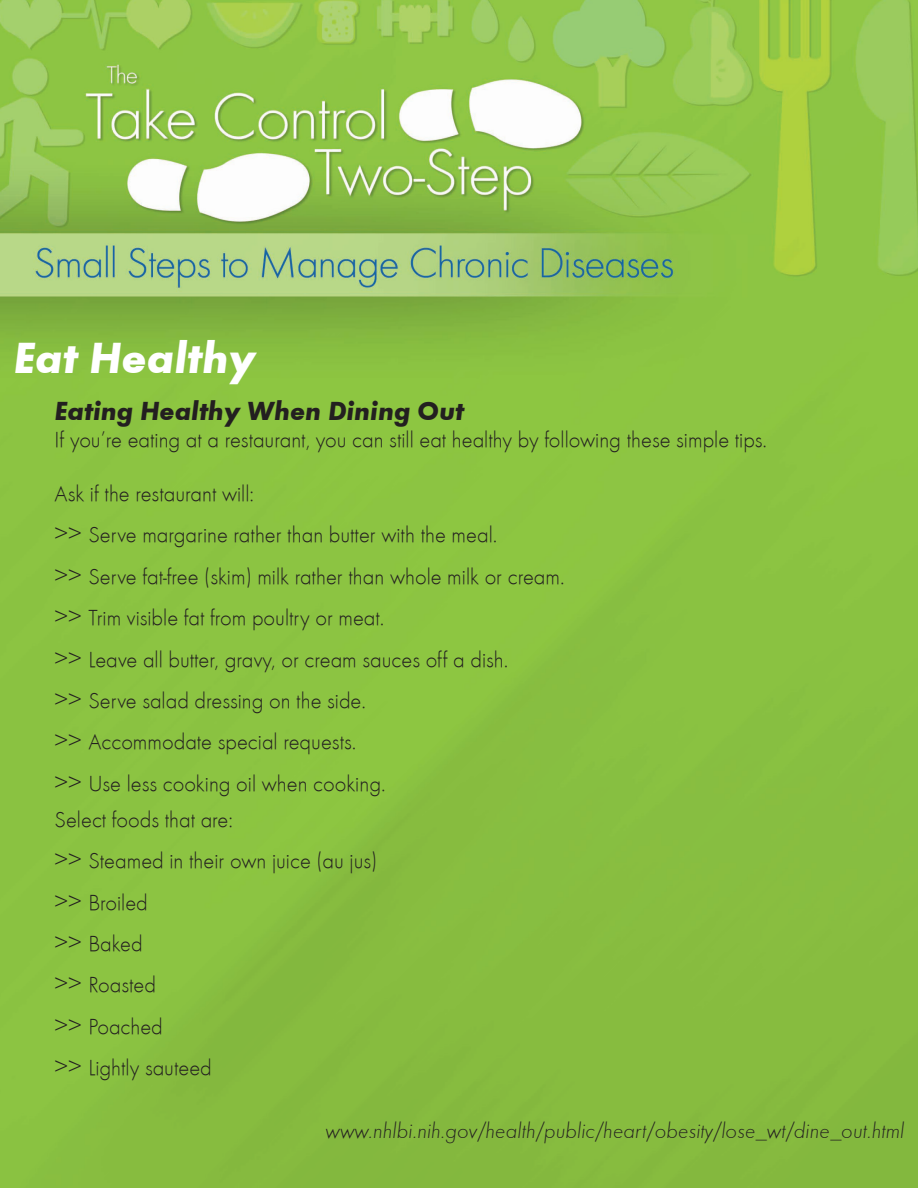
<style>
.page{position:relative;width:918px;height:1188px;background:#fff}
.page>*{position:absolute;margin:0;border:0;box-sizing:border-box;transform-origin:0 0}
.t1{font:italic 45px "Function LH Heavy";color:#fff}
.t2{font:italic 27px "Function LH Heavy";color:#231f20}
.t3{font:22.5px "Function LH Light";color:#231f20}
.t4{font:italic 22.5px "Function LH Light";color:#231f20}
.s1{font-size:27px}
</style>
<div class="page">
<img style="left:0;top:0;width:918px;height:1188px">
<p class="t1" style="left:14px;top:332px;width:244px">Eat Healthy</p>
<p class="t2" style="left:55px;top:395px;width:411px">Eating Healthy When Dining Out</p>
<p class="t3" style="left:55px;top:428px;width:714px">If you’re eating at a restaurant, you can still eat healthy by following these simple tips.</p>
<p class="t3" style="left:55px;top:482px;width:201px">Ask if the restaurant will:</p>
<p class="t3" style="left:55px;top:523px;width:444px"><span class="s1">&gt;&gt;</span> Serve margarine rather than butter with the meal.</p>
<p class="t3" style="left:55px;top:564px;width:512px"><span class="s1">&gt;&gt;</span> Serve fat-free (skim) milk rather than whole milk or cream.</p>
<p class="t3" style="left:55px;top:606px;width:331px"><span class="s1">&gt;&gt;</span> Trim visible fat from poultry or meat.</p>
<p class="t3" style="left:55px;top:647px;width:455px"><span class="s1">&gt;&gt;</span> Leave all butter, gravy, or cream sauces off a dish.</p>
<p class="t3" style="left:55px;top:689px;width:313px"><span class="s1">&gt;&gt;</span> Serve salad dressing on the side.</p>
<p class="t3" style="left:55px;top:730px;width:303px"><span class="s1">&gt;&gt;</span> Accommodate special requests.</p>
<p class="t3" style="left:55px;top:771px;width:333px"><span class="s1">&gt;&gt;</span> Use less cooking oil when cooking.</p>
<p class="t3" style="left:55px;top:807px;width:180px">Select foods that are:</p>
<p class="t3" style="left:55px;top:849px;width:324px"><span class="s1">&gt;&gt;</span> Steamed in their own juice (au jus)</p>
<p class="t3" style="left:55px;top:890px;width:95px"><span class="s1">&gt;&gt;</span> Broiled</p>
<p class="t3" style="left:55px;top:932px;width:90px"><span class="s1">&gt;&gt;</span> Baked</p>
<p class="t3" style="left:55px;top:973px;width:103px"><span class="s1">&gt;&gt;</span> Roasted</p>
<p class="t3" style="left:55px;top:1014px;width:110px"><span class="s1">&gt;&gt;</span> Poached</p>
<p class="t3" style="left:55px;top:1056px;width:159px"><span class="s1">&gt;&gt;</span> Lightly sauteed</p>
<p class="t4" style="left:325px;top:1119px;width:581px">www.nhlbi.nih.gov/health/public/heart/obesity/lose_wt/dine_out.html</p>
</div>
